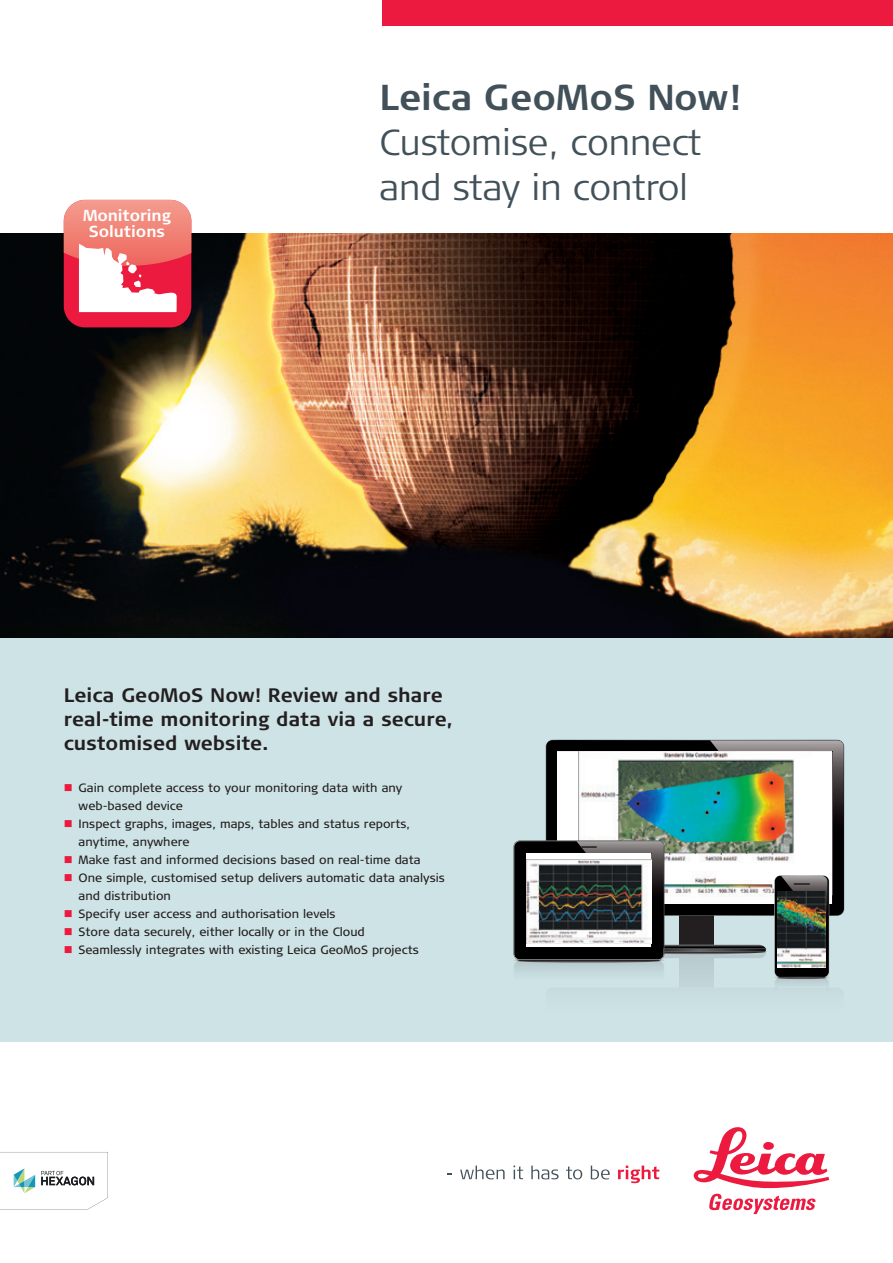
<style>
.page{position:relative;width:893px;height:1263px;background:#fff}
.page>*{position:absolute;margin:0;border:0;box-sizing:border-box;transform-origin:0 0}
.t1{font:300 36px/45px "Signa Column";letter-spacing:-.005em;color:#425159}
.t2{font:700 36px "Signa Column";color:#425159}
.t3{font:700 19.5px/24px "Signa Column";color:#231f20}
.t4{font:700 15.9px/16.5px "Signa Column";letter-spacing:-.005em;color:#fff;text-align:center}
.t5{font:12px/18px "Signa Column";color:#231f20}
</style>
<div class="page">
<img style="left:0;top:234px;width:893px;height:404px">
<svg style="left:460px;top:1165px;width:45px;height:14px"></svg>
<svg style="left:514px;top:1165px;width:9px;height:14px"></svg>
<svg style="left:531px;top:1165px;width:28px;height:14px"></svg>
<svg style="left:566px;top:1166px;width:16px;height:13px"></svg>
<svg style="left:591px;top:1165px;width:19px;height:14px"></svg>
<svg style="left:618px;top:1165px;width:41px;height:18px"></svg>
<svg style="left:694px;top:1127px;width:135px;height:61px"></svg>
<svg style="left:709px;top:1194px;width:107px;height:20px"></svg>
<div style="left:383px;top:0;width:510px;height:26px;background:#ed1a40"></div>
<div style="left:64px;top:200px;width:127px;height:127px;background:#ed1a40;border-radius:21px"></div>
<svg style="left:64px;top:200px;width:127px;height:112px"></svg>
<div style="left:0;top:638px;width:893px;height:404px;background:#cee3e6"></div>
<svg style="left:513px;top:740px;width:331px;height:250px"></svg>
<img style="left:777px;top:891px;width:49px;height:77px">
<svg style="left:526px;top:853px;width:125px;height:94px"></svg>
<img style="left:526px;top:860px;width:125px;height:83px">
<svg style="left:0;top:1152px;width:108px;height:58px"></svg>
<h3 class="t4" style="left:83px;top:207px;width:89px">Monitoring<br>Solutions</h3>
<h1 class="t2" style="left:379px;top:76px;width:362px">Leica GeoMoS Now!</h1>
<h1 class="t1" style="left:379px;top:120px;width:324px">Customise, connect and stay in control</h1>
<h2 class="t3" style="left:64px;top:683px;width:391px">Leica GeoMoS Now! Review and share real-time monitoring data via a secure, customised website.</h2>
<p class="t5" style="left:79px;top:779px;width:368px">Gain complete access to your monitoring data with any web-based device<br>Inspect graphs, images, maps, tables and status reports, anytime, anywhere<br>Make fast and informed decisions based on real-time data One simple, customised setup delivers automatic data analysis and distribution<br>Specify user access and authorisation levels<br>Store data securely, either locally or in the Cloud<br>Seamlessly integrates with existing Leica GeoMoS projects</p>
</div>
